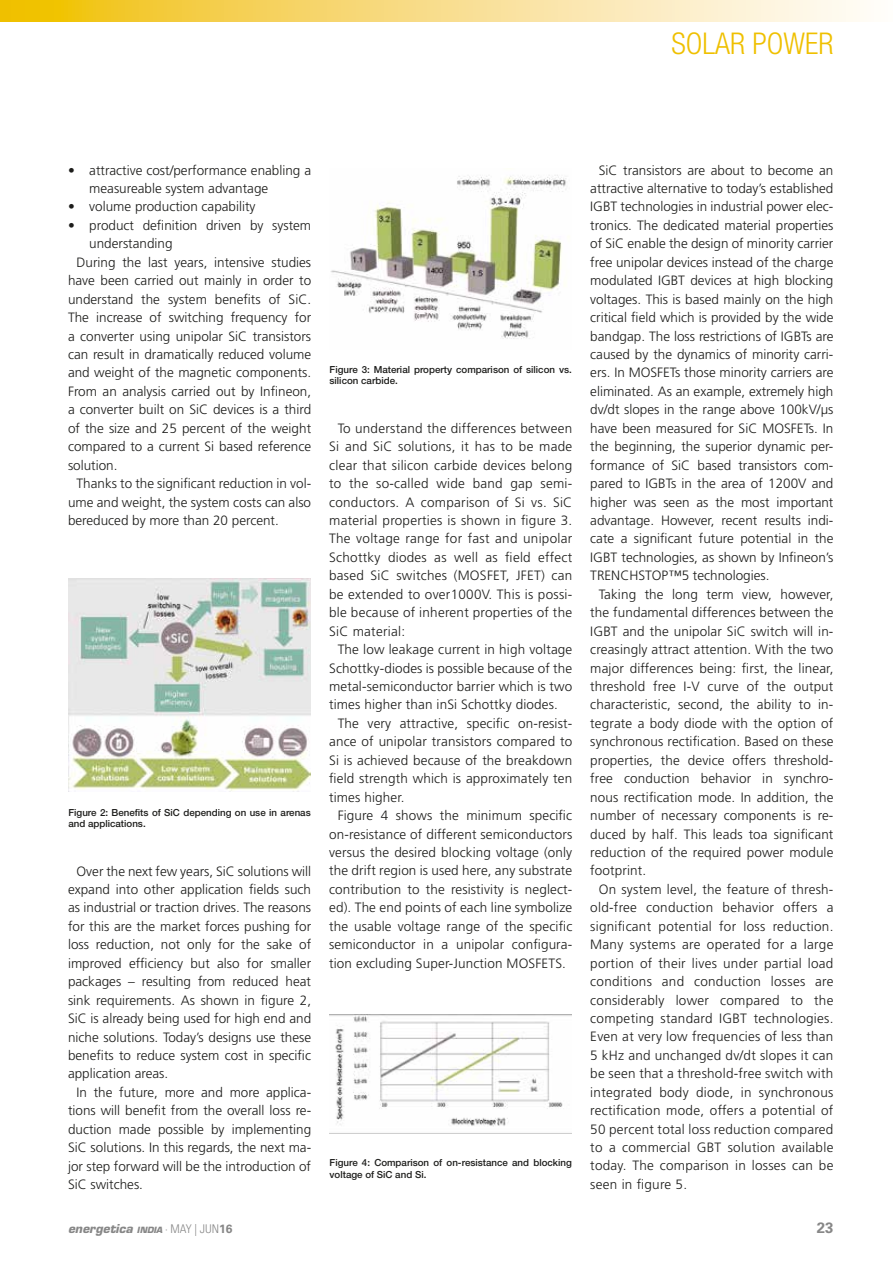
<style>
.page{position:relative;width:893px;height:1263px;background:#fff}
.page>*{position:absolute;margin:0;border:0;box-sizing:border-box;transform-origin:0 0}
.t1{font:300 condensed 30px "Helvetica Neue";color:#efc000}
.t2{font:700 15px "Univers";color:#878787}
.t3{font:300 13.5px/18.5px "Frutiger";color:#1d1d1b;text-align:justify}
.t4{font:italic 700 12px "Eurostile";color:#878787}
.t5{font:500 9.75px/11.7px "Helvetica Neue";color:#1d1d1b}
.s1{font-size:8.4px}
.s2{font-family:"Univers";font-weight:300;font-style:normal;font-stretch:condensed}
.s3{font-family:"Univers";font-style:normal}
</style>
<div class="page">
<svg style="left:1px;top:0;width:863px;height:21px"></svg>
<svg style="left:0;top:0;width:1px;height:319px"></svg>
<img style="left:68px;top:579px;width:243px;height:213px">
<img style="left:330px;top:175px;width:236px;height:164px">
<img style="left:329px;top:1014px;width:243px;height:113px">
<h1 class="t1" style="left:671px;top:26px;width:164px">SOLAR POWER</h1>
<p class="t3" style="left:89px;top:161px;width:223px;text-indent:-21px">• attractive cost/performance enabling a measureable system advantage</p>
<p class="t3" style="left:68px;top:198px;width:189px">• volume production capability</p>
<p class="t3" style="left:68px;top:216px;width:245px">• product definition driven by system</p>
<p class="t3" style="left:89px;top:235px;width:85px">understanding</p>
<p class="t3" style="left:77px;top:253px;width:236px">During the last years, intensive studies</p>
<p class="t3" style="left:68px;top:271px;width:245px">have been carried out mainly in order to</p>
<p class="t3" style="left:68px;top:290px;width:245px">understand the system benefits of SiC.</p>
<p class="t3" style="left:68px;top:308px;width:245px">The increase of switching frequency for</p>
<p class="t3" style="left:68px;top:327px;width:245px">a converter using unipolar SiC transistors</p>
<p class="t3" style="left:68px;top:345px;width:245px">can result in dramatically reduced volume</p>
<p class="t3" style="left:68px;top:364px;width:245px">and weight of the magnetic components.</p>
<p class="t3" style="left:68px;top:382px;width:245px">From an analysis carried out by Infineon,</p>
<p class="t3" style="left:68px;top:401px;width:245px">a converter built on SiC devices is a third</p>
<p class="t3" style="left:68px;top:419px;width:245px">of the size and 25 percent of the weight</p>
<p class="t3" style="left:68px;top:437px;width:245px">compared to a current Si based reference</p>
<p class="t3" style="left:68px;top:456px;width:51px">solution.</p>
<p class="t3" style="left:77px;top:474px;width:236px">Thanks to the significant reduction in vol-</p>
<p class="t3" style="left:68px;top:493px;width:245px">ume and weight, the system costs can also</p>
<p class="t3" style="left:68px;top:511px;width:212px">bereduced by more than 20 percent.</p>
<p class="t5" style="left:68px;top:806px;width:244px">Figure 2: Benefits of SiC depending on use in arenas and applications.</p>
<p class="t3" style="left:68px;top:862px;width:245px;text-indent:9px">Over the next few years, SiC solutions will expand into other application fields such as industrial or traction drives. The reasons for this are the market forces pushing for loss reduction, not only for the sake of improved efficiency but also for smaller packages – resulting from reduced heat sink requirements. As shown in figure 2, SiC is already being used for high end and niche solutions. Today’s designs use these benefits to reduce system cost in specific application areas.</p>
<p class="t3" style="left:68px;top:1083px;width:245px;text-indent:9px">In the future, more and more applica&shy;tions will benefit from the overall loss re&shy;duction made possible by implementing SiC solutions. In this regards, the next ma&shy;jor step forward will be the introduction of SiC switches.</p>
<p class="t4" style="left:68px;top:1221px;width:166px">energetica <span class="s1">INDIA</span> <span class="s2">· MAY | JUN</span><span class="s3">16</span></p>
<p class="t5" style="left:330px;top:363px;width:244px">Figure 3: Material property comparison of silicon vs. silicon carbide.</p>
<p class="t3" style="left:329px;top:419px;width:245px;text-indent:9px">To understand the differences between Si and SiC solutions, it has to be made clear that silicon carbide devices belong to the so-called wide band gap semi&shy;conductors. A comparison of Si vs. SiC material properties is shown in figure 3.<br>The voltage range for fast and unipolar Schottky diodes as well as field effect based SiC switches (MOSFET, JFET) can be extended to over1000V. This is possi&shy;ble because of inherent properties of the SiC material:</p>
<p class="t3" style="left:329px;top:640px;width:245px;text-indent:9px">The low leakage current in high voltage Schottky-diodes is possible because of the metal-semiconductor barrier which is two times higher than inSi Schottky diodes.</p>
<p class="t3" style="left:329px;top:714px;width:245px;text-indent:9px">The very attractive, specific on-resist&shy;ance of unipolar transistors compared to Si is achieved because of the breakdown field strength which is approximately ten times higher.</p>
<p class="t3" style="left:329px;top:806px;width:245px;text-indent:9px">Figure 4 shows the minimum specific on-resistance of different semiconductors versus the desired blocking voltage (only the drift region is used here, any substrate contribution to the resistivity is neglect&shy;ed). The end points of each line symbolize the usable voltage range of the specific semiconductor in a unipolar configura&shy;tion excluding Super-Junction MOSFETS.</p>
<p class="t5" style="left:330px;top:1156px;width:244px">Figure 4: Comparison of on-resistance and blocking voltage of SiC and Si.</p>
<p class="t3" style="left:590px;top:161px;width:245px;text-indent:9px">SiC transistors are about to become an attractive alternative to today’s established IGBT technologies in industrial power elec&shy;tronics. The dedicated material properties of SiC enable the design of minority carrier free unipolar devices instead of the charge modulated IGBT devices at high blocking voltages. This is based mainly on the high critical field which is provided by the wide bandgap. The loss restrictions of IGBTs are caused by the dynamics of minority carri&shy;ers. In MOSFETs those minority carriers are eliminated. As an example, extremely high dv/dt slopes in the range above 100kV/µs have been measured for SiC MOSFETs. In the beginning, the superior dynamic per&shy;formance of SiC based transistors com&shy;pared to IGBTs in the area of 1200V and higher was seen as the most important advantage. However, recent results indi&shy;cate a significant future potential in the IGBT technologies, as shown by Infineon’s TRENCHSTOP™5 technologies.</p>
<p class="t3" style="left:590px;top:585px;width:245px;text-indent:9px">Taking the long term view, however, the fundamental differences between the IGBT and the unipolar SiC switch will in&shy;creasingly attract attention. With the two major differences being: first, the linear, threshold free I-V curve of the output characteristic, second, the ability to in&shy;tegrate a body diode with the option of synchronous rectification. Based on these properties, the device offers threshold&shy;free conduction behavior in synchro&shy;nous rectification mode. In addition, the number of necessary components is re&shy;duced by half. This leads toa significant reduction of the required power module footprint.</p>
<p class="t3" style="left:590px;top:880px;width:245px;text-indent:9px">On system level, the feature of thresh&shy;old-free conduction behavior offers a significant potential for loss reduction.<br>Many systems are operated for a large portion of their lives under partial load conditions and conduction losses are considerably lower compared to the competing standard IGBT technologies.<br>Even at very low frequencies of less than 5 kHz and unchanged dv/dt slopes it can be seen that a threshold-free switch with integrated body diode, in synchronous rectification mode, offers a potential of 50 percent total loss reduction compared to a commercial GBT solution available today. The comparison in losses can be seen in figure 5.</p>
<p class="t2" style="left:817px;top:1219px;width:18px">23</p>
</div>
